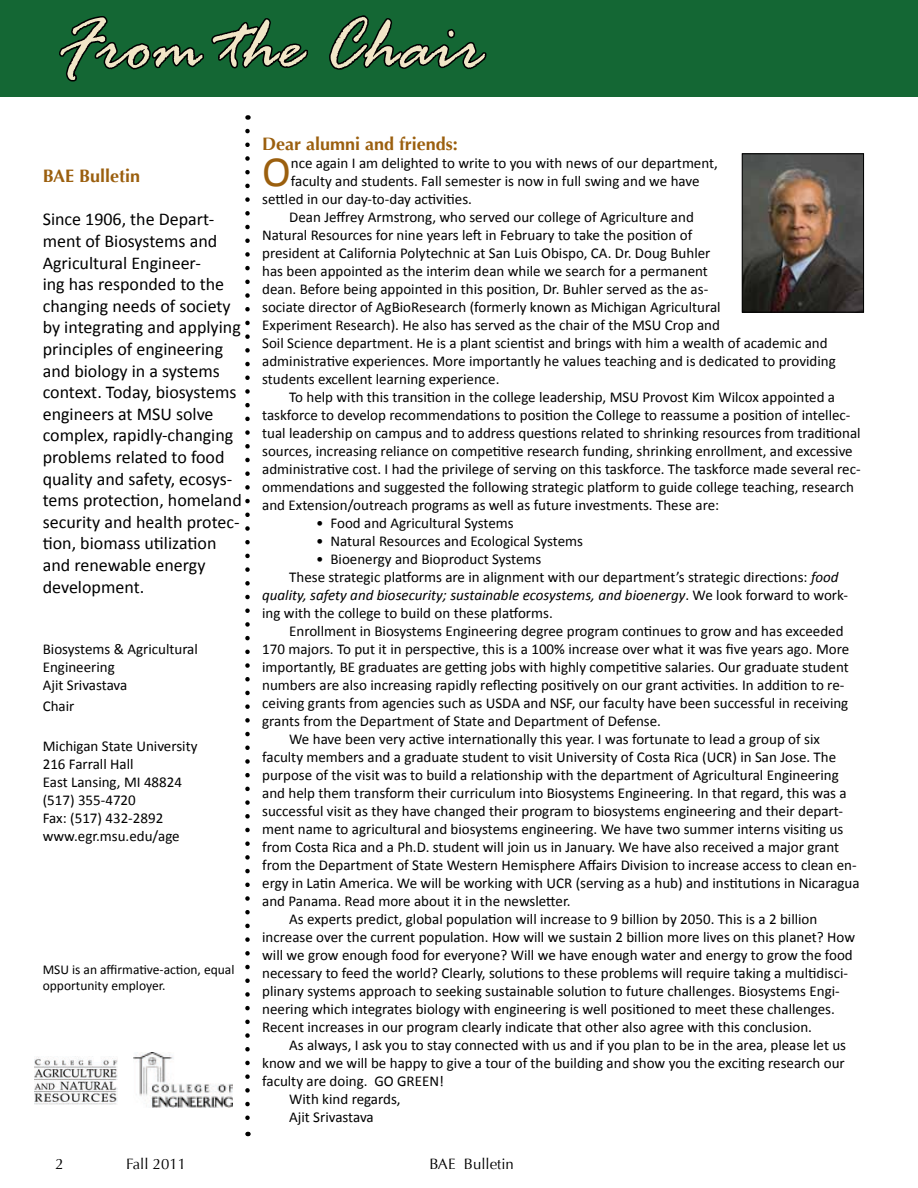
<style>
.page{position:relative;width:918px;height:1188px;background:#fff}
.page>*{position:absolute;margin:0;border:0;box-sizing:border-box;transform-origin:0 0}
.t1{font:italic 78px "Rage";color:#f1e5c7}
.t2{font:43.35px "Calibri";color:#9b5f0e}
.t3{font:18px/21.6px "Calibri";color:#000}
.t4{font:700 18px "Optima";color:#9b5f0e}
.t5{font:15px/18px "Calibri";color:#000}
.t6{font:italic 15px "Calibri";color:#000}
.t7{font:15px "Optima";color:#000}
.t8{font:13.5px/16.2px "Calibri";color:#000}
.s1{font-style:italic}
.s2{font-style:normal}
</style>
<div class="page">
<div style="left:0;top:0;width:918px;height:97px;background:#146734"></div>
<svg style="left:59px;top:16px;width:249px;height:66px"></svg>
<svg style="left:329px;top:15px;width:158px;height:55px"></svg>
<svg style="left:245px;top:131px;width:5px;height:1005px"></svg>
<img style="left:133px;top:1053px;width:100px;height:55px">
<img style="left:35px;top:1056px;width:82px;height:49px">
<img style="left:744px;top:155px;width:118px;height:156px">
<div style="left:742px;top:153px;width:122px;height:160px;border:1px solid #000"></div>
<h1 class="t1" style="left:58px;top:4px;width:427px">From the Chair</h1>
<p class="t4" style="left:43px;top:166px;width:99px">BAE Bulletin</p>
<p class="t3" style="left:43px;top:208px;width:201px">Since 1906, the Depart&shy;ment of Biosystems and<br>Agricultural Engineer-<br>ing has responded to the changing needs of society by integrating and applying principles of engineering and biology in a systems context. Today, biosystems engineers at MSU solve complex, rapidly-changing problems related to food quality and safety, ecosys&shy;tems protection, homeland security and health protec&shy;tion, biomass utilization and renewable energy development.</p>
<p class="t5" style="left:43px;top:639px;width:157px">Biosystems &amp; Agricultural<br>Engineering<br>Ajit Srivastava</p>
<p class="t5" style="left:43px;top:697px;width:33px">Chair</p>
<p class="t5" style="left:43px;top:736px;width:156px">Michigan State University<br>216 Farrall Hall<br>East Lansing, MI 48824 (517) 355-4720<br>Fax: (517) 432-2892 www.egr.msu.edu/age</p>
<p class="t8" style="left:43px;top:961px;width:193px">MSU is an affirmative-action, equal opportunity employer.</p>
<p class="t4" style="left:262px;top:133px;width:197px">Dear alumni and friends:</p>
<h2 class="t2" style="left:262px;top:145px;width:30px">O</h2>
<p class="t5" style="left:291px;top:153px;width:429px">nce again I am delighted to write to you with news of our department,</p>
<p class="t5" style="left:291px;top:171px;width:410px">faculty and students. Fall semester is now in full swing and we have</p>
<p class="t5" style="left:262px;top:189px;width:211px">settled in our day-to-day activities.</p>
<p class="t5" style="left:289px;top:207px;width:406px">Dean Jeffrey Armstrong, who served our college of Agriculture and</p>
<p class="t5" style="left:262px;top:225px;width:432px">Natural Resources for nine years left in February to take the position of</p>
<p class="t5" style="left:262px;top:243px;width:450px">president at California Polytechnic at San Luis Obispo, CA. Dr. Doug Buhler</p>
<p class="t5" style="left:262px;top:261px;width:447px">has been appointed as the interim dean while we search for a permanent</p>
<p class="t5" style="left:262px;top:279px;width:448px">dean. Before being appointed in this position, Dr. Buhler served as the as-</p>
<p class="t5" style="left:262px;top:297px;width:460px">sociate director of AgBioResearch (formerly known as Michigan Agricultural</p>
<p class="t5" style="left:262px;top:315px;width:459px">Experiment Research). He also has served as the chair of the MSU Crop and</p>
<p class="t5" style="left:262px;top:333px;width:567px">Soil Science department. He is a plant scientist and brings with him a wealth of academic and</p>
<p class="t5" style="left:262px;top:351px;width:575px">administrative experiences. More importantly he values teaching and is dedicated to providing</p>
<p class="t5" style="left:262px;top:369px;width:239px">students excellent learning experience.</p>
<p class="t5" style="left:289px;top:387px;width:547px">To help with this transition in the college leadership, MSU Provost Kim Wilcox appointed a</p>
<p class="t5" style="left:262px;top:405px;width:590px">taskforce to develop recommendations to position the College to reassume a position of intellec-</p>
<p class="t5" style="left:262px;top:423px;width:600px">tual leadership on campus and to address questions related to shrinking resources from traditional</p>
<p class="t5" style="left:262px;top:441px;width:592px">sources, increasing reliance on competitive research funding, shrinking enrollment, and excessive</p>
<p class="t5" style="left:262px;top:459px;width:600px">administrative cost. I had the privilege of serving on this taskforce. The taskforce made several rec-</p>
<p class="t5" style="left:262px;top:477px;width:593px">ommendations and suggested the following strategic platform to guide college teaching, research</p>
<p class="t5" style="left:262px;top:495px;width:459px">and Extension/outreach programs as well as future investments. These are:</p>
<p class="t5" style="left:316px;top:513px;width:199px">• Food and Agricultural Systems</p>
<p class="t5" style="left:316px;top:531px;width:268px">• Natural Resources and Ecological Systems</p>
<p class="t5" style="left:316px;top:549px;width:227px">• Bioenergy and Bioproduct Systems</p>
<p class="t5" style="left:289px;top:567px;width:551px">These strategic platforms are in alignment with our department’s strategic directions: <span class="s1">food</span></p>
<p class="t6" style="left:262px;top:586px;width:587px">quality, safety and biosecurity; sustainable ecosystems, and bioenergy<span class="s2">. We look forward to work-</span></p>
<p class="t5" style="left:262px;top:603px;width:292px">ing with the college to build on these platforms.</p>
<p class="t5" style="left:289px;top:621px;width:556px">Enrollment in Biosystems Engineering degree program continues to grow and has exceeded</p>
<p class="t5" style="left:262px;top:639px;width:589px">170 majors. To put it in perspective, this is a 100% increase over what it was five years ago. More</p>
<p class="t5" style="left:262px;top:657px;width:588px">importantly, BE graduates are getting jobs with highly competitive salaries. Our graduate student</p>
<p class="t5" style="left:262px;top:675px;width:584px">numbers are also increasing rapidly reflecting positively on our grant activities. In addition to re-</p>
<p class="t5" style="left:262px;top:693px;width:588px">ceiving grants from agencies such as USDA and NSF, our faculty have been successful in receiving</p>
<p class="t5" style="left:262px;top:711px;width:400px">grants from the Department of State and Department of Defense.</p>
<p class="t5" style="left:289px;top:729px;width:532px">We have been very active internationally this year. I was fortunate to lead a group of six</p>
<p class="t5" style="left:262px;top:747px;width:576px">faculty members and a graduate student to visit University of Costa Rica (UCR) in San Jose. The</p>
<p class="t5" style="left:262px;top:765px;width:578px">purpose of the visit was to build a relationship with the department of Agricultural Engineering</p>
<p class="t5" style="left:262px;top:783px;width:586px">and help them transform their curriculum into Biosystems Engineering. In that regard, this was a</p>
<p class="t5" style="left:262px;top:801px;width:582px">successful visit as they have changed their program to biosystems engineering and their depart-</p>
<p class="t5" style="left:262px;top:819px;width:583px">ment name to agricultural and biosystems engineering. We have two summer interns visiting us</p>
<p class="t5" style="left:262px;top:837px;width:579px">from Costa Rica and a Ph.D. student will join us in January. We have also received a major grant</p>
<p class="t5" style="left:262px;top:855px;width:596px">from the Department of State Western Hemisphere Affairs Division to increase access to clean en-</p>
<p class="t5" style="left:262px;top:873px;width:599px">ergy in Latin America. We will be working with UCR (serving as a hub) and institutions in Nicaragua</p>
<p class="t5" style="left:262px;top:891px;width:310px">and Panama. Read more about it in the newsletter.</p>
<p class="t5" style="left:289px;top:909px;width:530px">As experts predict, global population will increase to 9 billion by 2050. This is a 2 billion</p>
<p class="t5" style="left:262px;top:927px;width:594px">increase over the current population. How will we sustain 2 billion more lives on this planet? How</p>
<p class="t5" style="left:262px;top:945px;width:592px">will we grow enough food for everyone? Will we have enough water and energy to grow the food</p>
<p class="t5" style="left:262px;top:963px;width:587px">necessary to feed the world? Clearly, solutions to these problems will require taking a multidisci-</p>
<p class="t5" style="left:262px;top:981px;width:579px">plinary systems approach to seeking sustainable solution to future challenges. Biosystems Engi-</p>
<p class="t5" style="left:262px;top:999px;width:574px">neering which integrates biology with engineering is well positioned to meet these challenges.</p>
<p class="t5" style="left:262px;top:1017px;width:551px">Recent increases in our program clearly indicate that other also agree with this conclusion.</p>
<p class="t5" style="left:289px;top:1035px;width:558px">As always, I ask you to stay connected with us and if you plan to be in the area, please let us</p>
<p class="t5" style="left:262px;top:1053px;width:584px">know and we will be happy to give a tour of the building and show you the exciting research our</p>
<p class="t5" style="left:262px;top:1071px;width:183px">faculty are doing. GO GREEN!</p>
<p class="t5" style="left:289px;top:1089px;width:113px">With kind regards,</p>
<p class="t5" style="left:289px;top:1107px;width:86px">Ajit Srivastava</p>
<p class="t7" style="left:55px;top:1155px;width:10px">2</p>
<p class="t7" style="left:126px;top:1155px;width:62px">Fall 2011</p>
<p class="t7" style="left:429px;top:1155px;width:86px">BAE Bulletin</p>
</div>
